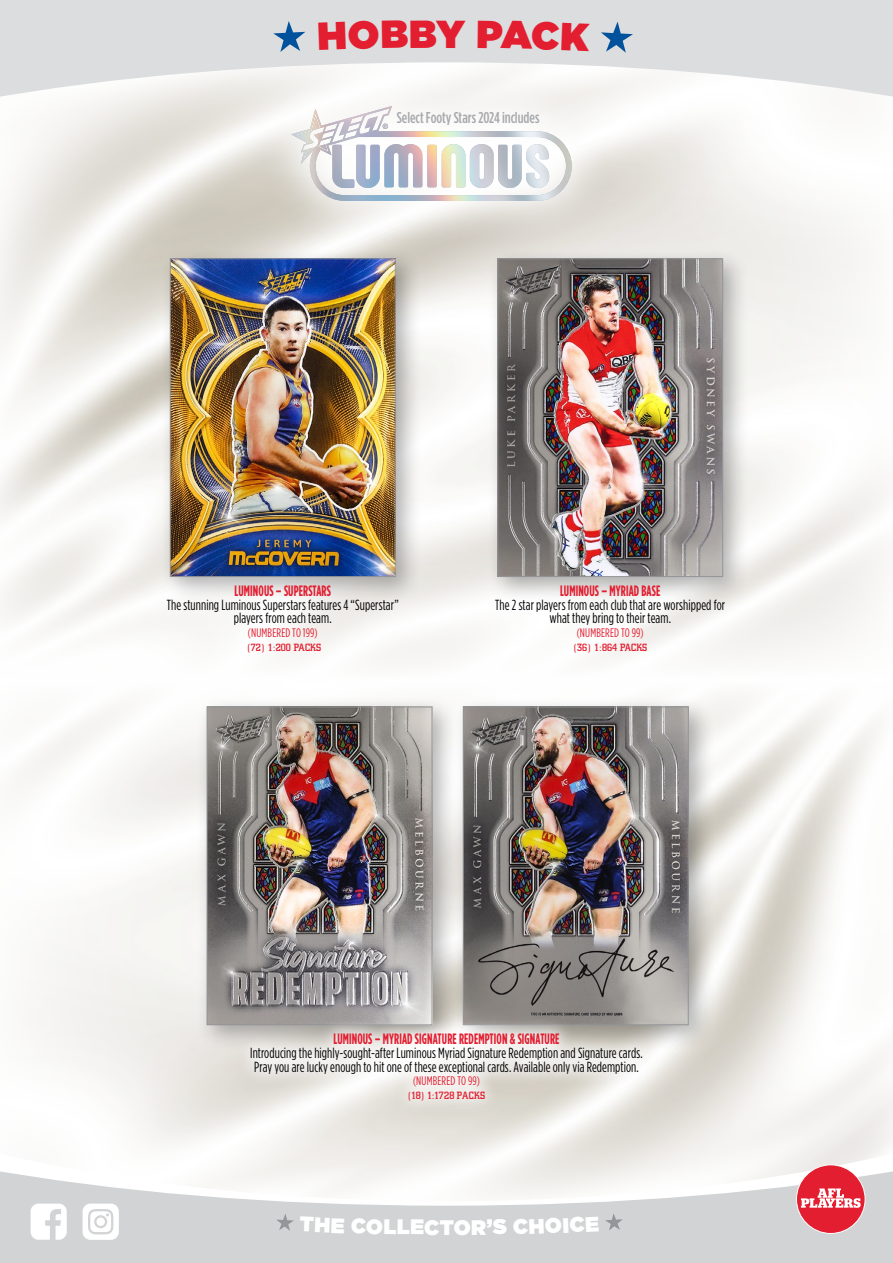
<style>
.page{position:relative;width:893px;height:1263px;background:#fff}
.page>*{position:absolute;margin:0;border:0;box-sizing:border-box;transform-origin:0 0}
.t1{font:900 39px "Gotham";color:#e31e30}
.t2{font:900 21px "Gotham";color:#fff}
.t3{font:500 condensed 15.6px "Gotham HTF";letter-spacing:-.005em;color:#a7a9ac}
.t4{font:700 condensed 15px "Gotham HTF";letter-spacing:.01em;color:#e31e30;scale:.85 1}
.t5{font:condensed 14.7px/13.8px "Gotham HTF";letter-spacing:.005em;color:#000;text-align:center;scale:.94 1}
.t6{font:condensed 12.45px "Gotham HTF";letter-spacing:.015em;color:#e31e30}
.t7{font:500 10.65px "Square Slabserif 711 BT";letter-spacing:.02em;color:#e31e30}
.t8{font:500 10.5px "Square Slabserif 711 BT";letter-spacing:.01em;color:#e31e30}
</style>
<div class="page">
<svg style="left:1px;top:1148px;width:892px;height:20px;fill:#f5f4f2"></svg>
<svg style="left:0;top:1168px;width:893px;height:95px;fill:#d1d3d4"></svg>
<svg style="left:276px;top:1213px;width:18px;height:18px"></svg>
<svg style="left:605px;top:1213px;width:18px;height:17px"></svg>
<svg style="left:31px;top:1203px;width:36px;height:37px"></svg>
<div style="left:796px;top:1165px;width:69px;height:68px;background:#e31e30;border-radius:50%"></div>
<div style="left:796px;top:1164px;width:69px;height:70px;border:1px solid #fff;border-radius:50%"></div>
<svg style="left:801px;top:1188px;width:60px;height:20px"></svg>
<svg style="left:83px;top:1203px;width:36px;height:37px"></svg>
<div style="left:159px;top:248px;width:263px;height:355px;background:#000;opacity:.3"></div>
<img style="left:172px;top:261px;width:221px;height:314px">
<div style="left:170px;top:259px;width:225px;height:318px;border:1px solid #939598"></div>
<div style="left:196px;top:696px;width:263px;height:356px;background:#000;opacity:.3"></div>
<img style="left:209px;top:709px;width:221px;height:314px">
<div style="left:207px;top:707px;width:225px;height:318px;border:1px solid #939598"></div>
<div style="left:452px;top:696px;width:263px;height:356px;background:#000;opacity:.3"></div>
<img style="left:465px;top:709px;width:221px;height:314px">
<div style="left:463px;top:707px;width:225px;height:318px;border:1px solid #939598"></div>
<div style="left:235px;top:1018px;width:422px;height:97px;background:#fff;opacity:.9"></div>
<div style="left:487px;top:248px;width:263px;height:355px;background:#000;opacity:.3"></div>
<img style="left:499px;top:261px;width:222px;height:314px">
<div style="left:497px;top:259px;width:226px;height:318px;border:1px solid #939598"></div>
<svg style="left:0;top:0;width:893px;height:100px;background:#e0e1e2"></svg>
<svg style="left:273px;top:21px;width:32px;height:31px"></svg>
<svg style="left:601px;top:22px;width:32px;height:31px"></svg>
<svg style="left:251px;top:66px;width:362px;height:178px"></svg>
<img style="left:291px;top:106px;width:281px;height:95px">
<svg style="left:300px;top:1216px;width:66px;height:18px"></svg>
<svg style="left:586px;top:1216px;width:13px;height:15px"></svg>
<div style="left:318px;top:20px;width:90px;height:30px;background:#dcddde"></div>
<div style="left:478px;top:20px;width:112px;height:31px;background:#dcddde"></div>
<h1 class="t1" style="left:409px;top:6px;width:57px">BY</h1>
<p class="t3" style="left:397px;top:109px;width:144px">Select Footy Stars 2024 includes</p>
<p class="t4" style="left:235px;top:582px;width:115px">LUMINOUS – SUPERSTARS</p>
<p class="t5" style="left:167px;top:597px;width:248px">The stunning Luminous Superstars features 4 “Superstar” players from each team.</p>
<p class="t6" style="left:248px;top:626px;width:71px">(NUMBERED TO 199)</p>
<p class="t8" style="left:247px;top:641px;width:76px">(72) 1:200 PACKS</p>
<p class="t4" style="left:560px;top:582px;width:119px">LUMINOUS – MYRIAD BASE</p>
<p class="t5" style="left:495px;top:597px;width:246px">The 2 star players from each club that are worshipped for what they bring to their team.</p>
<p class="t6" style="left:577px;top:626px;width:68px">(NUMBERED TO 99)</p>
<p class="t8" style="left:573px;top:640px;width:76px">(36) 1:864 PACKS</p>
<p class="t4" style="left:333px;top:1030px;width:267px">LUMINOUS – MYRIAD SIGNATURE REDEMPTION &amp; SIGNATURE</p>
<p class="t5" style="left:250px;top:1045px;width:419px;text-align:left">Introducing the highly-sought-after Luminous Myriad Signature Redemption and Signature cards.<br>Pray you are lucky enough to hit one of these exceptional cards. Available only via Redemption.</p>
<p class="t6" style="left:413px;top:1074px;width:68px">(NUMBERED TO 99)</p>
<p class="t7" style="left:408px;top:1088px;width:79px">(18) 1:1728 PACKS</p>
<h2 class="t2" style="left:366px;top:1211px;width:60px;rotate:1deg">OLLE</h2>
<h2 class="t2" style="left:424px;top:1212px;width:48px">CTO</h2>
<h2 class="t2" style="left:471px;top:1212px;width:59px;rotate:-1deg">R’S C</h2>
<h2 class="t2" style="left:528px;top:1211px;width:58px;rotate:-2deg">HOIC</h2>
</div>
